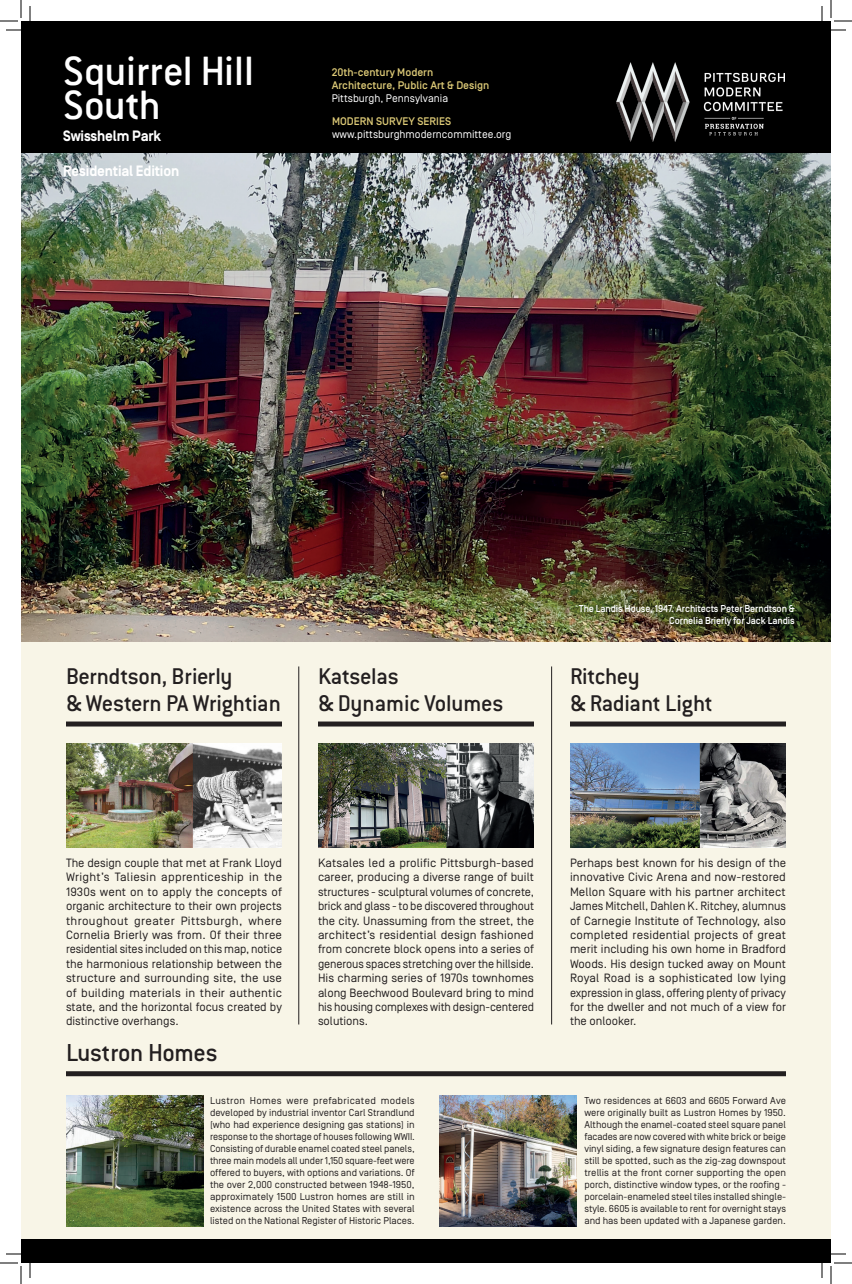
<style>
.page{position:relative;width:852px;height:1284px;background:#fff}
.page>*{position:absolute;margin:0;border:0;box-sizing:border-box;transform-origin:0 0}
.t1{font:500 45px/34px "Conduit ITC Std";color:#fff}
.t2{font:500 27px "Conduit ITC Std";letter-spacing:-.015em;color:#231f20}
.t3{font:500 25px/27px "Conduit ITC Std";letter-spacing:-.015em;color:#231f20}
.t4{font:700 15px "Simplon Norm";letter-spacing:-.01em;color:#fff;scale:.95 1}
.t5{font:12px/14.4px "Simplon Norm";color:#231f20;text-align:justify}
.t6{font:500 11px/13.2px "Simplon Norm";color:#ddca77}
.t7{font:11px "Simplon Norm";color:#fff}
.t8{font:10px/12px "Simplon Norm";color:#231f20;text-align:justify}
.t9{font:500 10px/12px "Simplon Norm";letter-spacing:-.01em;color:#fff;text-align:right;scale:.95 1}
</style>
<div class="page">
<div style="left:21px;top:616px;width:810px;height:647px;background:#f8f5e7"></div>
<div style="left:21px;top:21px;width:810px;height:141px;background:#000"></div>
<div style="left:21px;top:1239px;width:810px;height:24px;background:#000"></div>
<img style="left:21px;top:154px;width:810px;height:488px">
<img style="left:318px;top:743px;width:216px;height:104px">
<img style="left:66px;top:743px;width:216px;height:104px">
<img style="left:570px;top:743px;width:216px;height:104px">
<img style="left:439px;top:1096px;width:138px;height:131px">
<img style="left:66px;top:1096px;width:137px;height:131px">
<hr style="left:298px;top:666px;width:1px;height:358px;background:#231f20">
<hr style="left:551px;top:666px;width:1px;height:358px;background:#231f20">
<div style="left:66px;top:722px;width:216px;height:5px;background:#231f20"></div>
<div style="left:66px;top:1071px;width:720px;height:5px;background:#231f20"></div>
<div style="left:318px;top:722px;width:216px;height:5px;background:#231f20"></div>
<div style="left:570px;top:722px;width:216px;height:5px;background:#231f20"></div>
<img style="left:617px;top:63px;width:168px;height:79px">
<svg style="left:6px;top:29px;width:15px;height:2px"></svg>
<svg style="left:831px;top:29px;width:15px;height:2px"></svg>
<svg style="left:6px;top:1253px;width:15px;height:2px"></svg>
<svg style="left:831px;top:1253px;width:15px;height:2px"></svg>
<svg style="left:29px;top:6px;width:2px;height:15px"></svg>
<svg style="left:29px;top:1263px;width:2px;height:15px"></svg>
<svg style="left:821px;top:6px;width:2px;height:15px"></svg>
<svg style="left:821px;top:1263px;width:2px;height:15px"></svg>
<svg style="left:0;top:0;width:22px;height:22px"></svg>
<svg style="left:0;top:1262px;width:22px;height:22px"></svg>
<svg style="left:830px;top:0;width:22px;height:22px"></svg>
<svg style="left:830px;top:1262px;width:22px;height:22px"></svg>
<h1 class="t1" style="left:63px;top:53px;width:192px">Squirrel Hill<br>South</h1>
<p class="t4" style="left:63px;top:127px;width:105px">Swisshelm Park</p>
<p class="t4" style="left:63px;top:162px;width:124px">Residential Edition</p>
<p class="t6" style="left:332px;top:66px;width:159px">20th-century Modern<br>Architecture, Public Art &amp; Design</p>
<p class="t7" style="left:332px;top:92px;width:118px">Pittsburgh, Pennsylvania</p>
<p class="t6" style="left:332px;top:115px;width:121px">MODERN SURVEY SERIES</p>
<p class="t7" style="left:332px;top:129px;width:181px">www.pittsburghmoderncommittee.org</p>
<h3 class="t3" style="left:66px;top:662px;width:217px">Berndtson, Brierly<br>&amp; Western PA Wrightian</h3>
<p class="t9" style="left:579px;top:603px;width:229px">The Landis House, 1947. Architects Peter Berndtson &amp;<br>Cornelia Brierly for Jack Landis</p>
<h3 class="t3" style="left:318px;top:662px;width:187px">Katselas<br>&amp; Dynamic Volumes</h3>
<h3 class="t3" style="left:570px;top:662px;width:144px">Ritchey<br>&amp; Radiant Light</h3>
<p class="t5" style="left:66px;top:856px;width:218px">The design couple that met at Frank Lloyd Wright’s Taliesin apprenticeship in the 1930s went on to apply the concepts of organic architecture to their own projects throughout greater Pittsburgh, where Cornelia Brierly was from. Of their three residential sites included on this map, notice the harmonious relationship between the structure and surrounding site, the use of building materials in their authentic state, and the horizontal focus created by distinctive overhangs.</p>
<h2 class="t2" style="left:66px;top:1037px;width:153px">Lustron Homes</h2>
<p class="t5" style="left:318px;top:856px;width:218px">Katsales led a prolific Pittsburgh-based career, producing a diverse range of built structures - sculptural volumes of concrete, brick and glass - to be discovered throughout the city. Unassuming from the street, the architect’s residential design fashioned from concrete block opens into a series of generous spaces stretching over the hillside.<br>His charming series of 1970s townhomes along Beechwood Boulevard bring to mind his housing complexes with design-centered solutions.</p>
<p class="t5" style="left:570px;top:856px;width:218px">Perhaps best known for his design of the innovative Civic Arena and now-restored Mellon Square with his partner architect James Mitchell, Dahlen K. Ritchey, alumnus of Carnegie Institute of Technology, also completed residential projects of great merit including his own home in Bradford Woods. His design tucked away on Mount Royal Road is a sophisticated low lying expression in glass, offering plenty of privacy for the dweller and not much of a view for the onlooker.</p>
<p class="t8" style="left:210px;top:1095px;width:206px">Lustron Homes were prefabricated models developed by industrial inventor Carl Strandlund (who had experience designing gas stations) in response to the shortage of houses following WWII.<br>Consisting of durable enamel coated steel panels, three main models all under 1,150 square-feet were offered to buyers, with options and variations. Of the over 2,000 constructed between 1948-1950, approximately 1500 Lustron homes are still in existence across the United States with several listed on the National Register of Historic Places.</p>
<p class="t8" style="left:584px;top:1095px;width:203px">Two residences at 6603 and 6605 Forward Ave were originally built as Lustron Homes by 1950.<br>Although the enamel-coated steel square panel facades are now covered with white brick or beige vinyl siding, a few signature design features can still be spotted, such as the zig-zag downspout trellis at the front corner supporting the open porch, distinctive window types, or the roofing - porcelain-enameled steel tiles installed shingle&shy;style. 6605 is available to rent for overnight stays and has been updated with a Japanese garden.</p>
</div>
